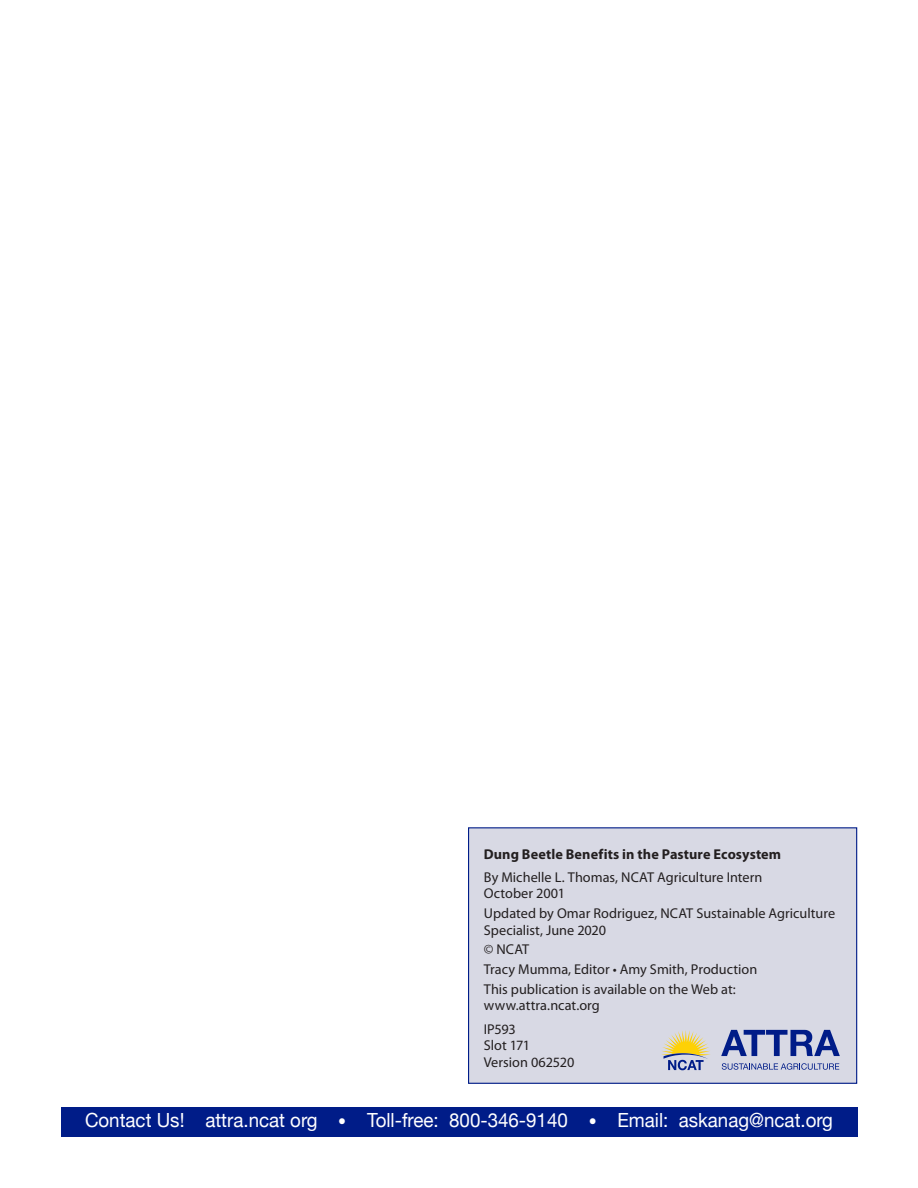
<style>
.page{position:relative;width:918px;height:1188px;background:#fff}
.page>*{position:absolute;margin:0;border:0;box-sizing:border-box;transform-origin:0 0}
.t1{font:19.5px "Helvetica Neue";color:#fff;scale:.96 1}
.t2{font:14.25px/16.5px "Myriad Pro";color:#231f20}
.t3{font:700 14.25px "Myriad Pro";letter-spacing:.005em;color:#231f20}
.s1{font-size:16.5px}
</style>
<div class="page">
<div style="left:61px;top:1107px;width:796px;height:30px;background:#001c88"></div>
<div style="left:469px;top:828px;width:388px;height:255px;background:#d8d9e4"></div>
<div style="left:468px;top:827px;width:389px;height:257px;border:1px solid #001c88"></div>
<svg style="left:661px;top:1030px;width:49px;height:40px"></svg>
<svg style="left:721px;top:1030px;width:119px;height:26px"></svg>
<svg style="left:722px;top:1063px;width:117px;height:7px"></svg>
<p class="t3" style="left:484px;top:848px;width:299px">Dung Beetle Benef its in the Pasture Ecosystem</p>
<p class="t2" style="left:484px;top:870px;width:280px">By Michelle L. Thomas, NCAT Agriculture Intern<br>October 2001</p>
<p class="t2" style="left:484px;top:907px;width:353px">Updated by Omar Rodriguez, NCAT Sustainable Agriculture<br>Specialist, June 2020</p>
<p class="t2" style="left:484px;top:941px;width:275px;line-height:19.8px">© NCAT<br>Tracy Mumma, Editor • Amy Smith, Production<br>This publication is available on the Web at:</p>
<p class="t2" style="left:484px;top:995px;width:118px;line-height:23.2px">www.attra.ncat.org<br>IP593</p>
<p class="t2" style="left:484px;top:1038px;width:92px">Slot 171<br>Version 062520</p>
<h1 class="t1" style="left:85px;top:1108px;width:781px">Contact Us! attra.ncat org <span class="s1">•</span> Toll-free: 800-346-9140 <span class="s1">•</span> Email: askanag@ncat.org</h1>
</div>
